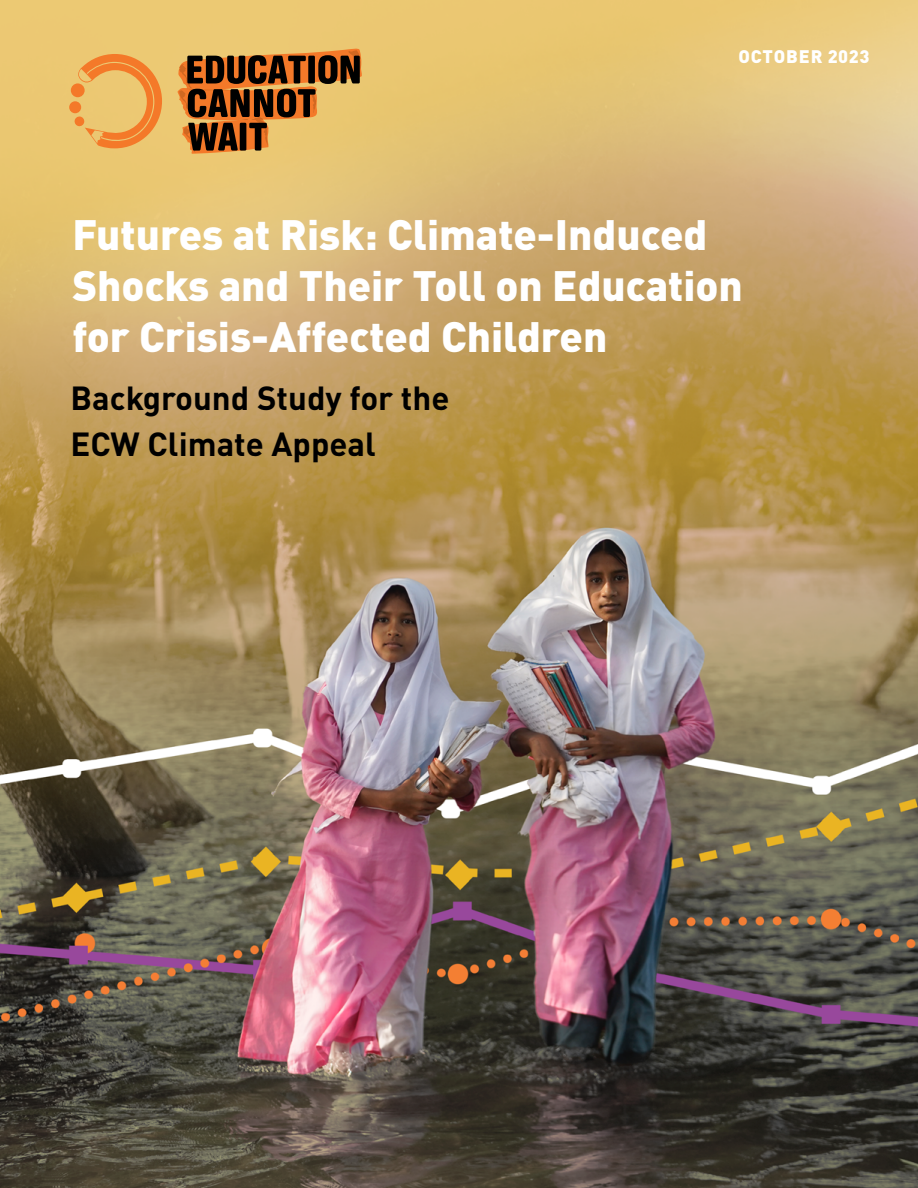
<style>
.page{position:relative;width:918px;height:1188px;background:#fff}
.page>*{position:absolute;margin:0;border:0;box-sizing:border-box;transform-origin:0 0}
.t1{font:900 42px/51px "DIN Pro";color:#fff}
.t2{font:700 33px/46.5px "DIN Pro";color:#000}
.t3{font:900 18px "DIN Pro";letter-spacing:.04em;color:#fff}
</style>
<div class="page">
<img style="left:0;top:0;width:918px;height:1188px">
<div style="left:71px;top:83px;width:14px;height:14px;background:#f47929;border-radius:50%"></div>
<div style="left:69px;top:101px;width:12px;height:12px;background:#f47929;border-radius:50%"></div>
<svg style="left:74px;top:116px;width:11px;height:11px"></svg>
<svg style="left:78px;top:54px;width:84px;height:94px;background:#eead59"></svg>
<svg style="left:177px;top:49px;width:185px;height:106px;background:#9d6d36"></svg>
<p class="t3" style="left:738px;top:41px;width:133px">OCTOBER 2023</p>
<p class="t1" style="left:72px;top:204px;width:672px">Futures at Risk: Climate-Induced<br>Shocks and Their Toll on Education for Crisis-Affected Children</p>
<p class="t2" style="left:70px;top:371px;width:381px">Background Study for the<br>ECW Climate Appeal</p>
</div>
